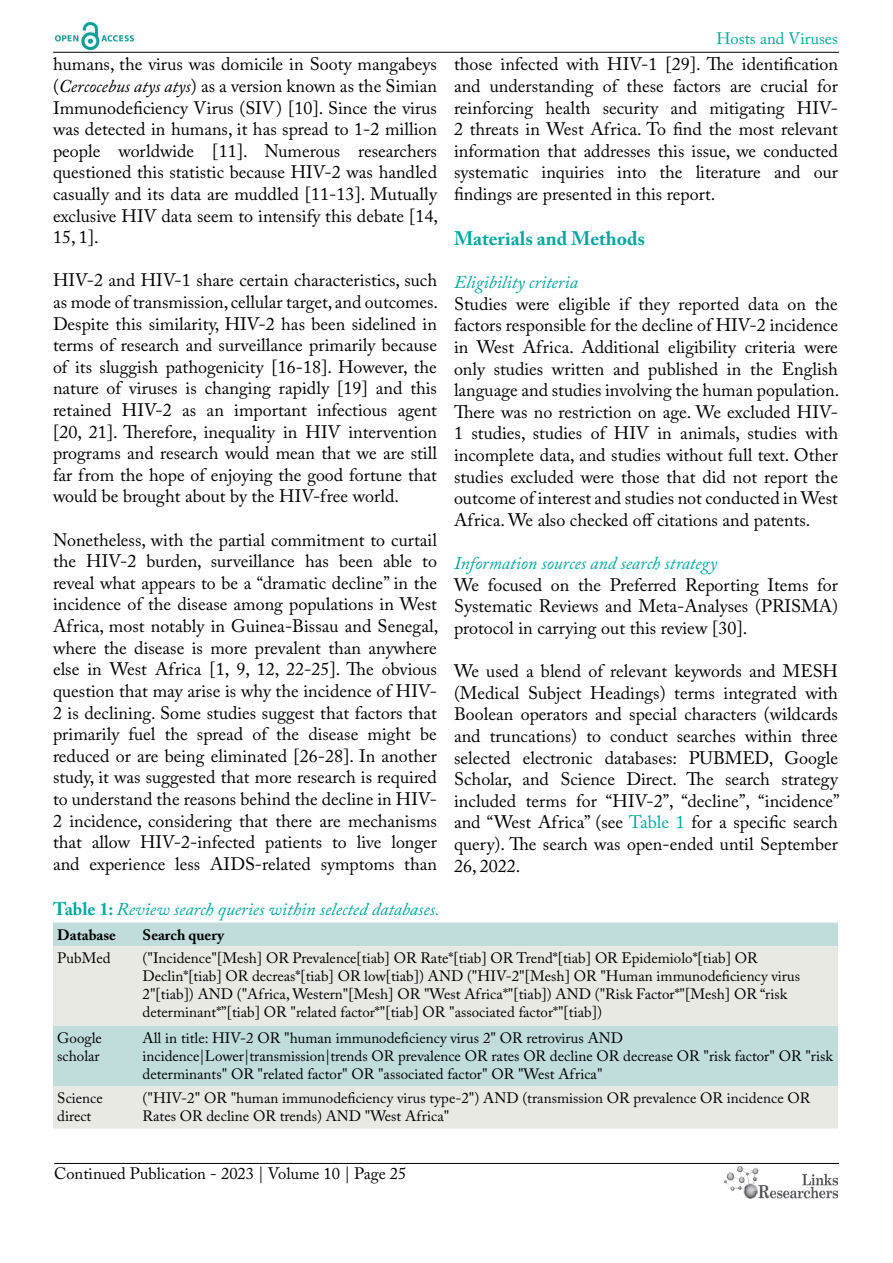
<style>
.page{position:relative;width:893px;height:1263px;background:#fff}
.page>*{position:absolute;margin:0;border:0;box-sizing:border-box;transform-origin:0 0}
.t1{font:700 19.5px "Adobe Caslon Pro";color:#00a79e}
.t2{font:18px/21.6px "Adobe Caslon Pro";color:#000;text-align:justify}
.t3{font:italic 18px "Adobe Caslon Pro";color:#00a79e}
.t4{font:16.5px "Adobe Caslon Pro";color:#000}
.t5{font:16.5px "Adobe Caslon Pro";color:#00a79e}
.t6{font:15px/18px "Adobe Caslon Pro";color:#000}
.t7{font:700 15px "Adobe Caslon Pro";color:#000}
.s1{font-style:italic}
.s2{color:#00a79e}
.s3{font-weight:700;font-style:normal}
</style>
<div class="page">
<hr style="left:53px;top:52px;width:786px;height:1px;background:#000">
<hr style="left:54px;top:1163px;width:785px;height:1px;background:#000">
<img style="left:724px;top:1167px;width:113px;height:32px">
<img style="left:55px;top:23px;width:79px;height:27px">
<div style="left:53px;top:922px;width:785px;height:24px;background:#c0dddb"></div>
<svg style="left:53px;top:946px;width:785px;height:182px;background:#dbe5e1"></svg>
<p class="t2" style="left:53px;top:53px;width:387px">humans, the virus was domicile in Sooty mangabeys (<span class="s1">Cercocebus atys atys</span>) as a version known as the Simian Immunodeficiency Virus (SIV) [10]. Since the virus was detected in humans, it has spread to 1-2 million people worldwide [11]. Numerous researchers questioned this statistic because HIV-2 was handled casually and its data are muddled [11-13]. Mutually exclusive HIV data seem to intensify this debate [14, 15, 1].</p>
<p class="t2" style="left:53px;top:269px;width:387px">HIV-2 and HIV-1 share certain characteristics, such as mode of transmission, cellular target, and outcomes.<br>Despite this similarity, HIV-2 has been sidelined in terms of research and surveillance primarily because of its sluggish pathogenicity [16-18]. However, the nature of viruses is changing rapidly [19] and this retained HIV-2 as an important infectious agent [20, 21]. Therefore, inequality in HIV intervention programs and research would mean that we are still far from the hope of enjoying the good fortune that would be brought about by the HIV-free world.</p>
<p class="t2" style="left:53px;top:529px;width:387px">Nonetheless, with the partial commitment to curtail the HIV-2 burden, surveillance has been able to reveal what appears to be a “dramatic decline” in the incidence of the disease among populations in West Africa, most notably in Guinea-Bissau and Senegal, where the disease is more prevalent than anywhere else in West Africa [1, 9, 12, 22-25]. The obvious question that may arise is why the incidence of HIV-2 is declining. Some studies suggest that factors that primarily fuel the spread of the disease might be reduced or are being eliminated [26-28]. In another study, it was suggested that more research is required to understand the reasons behind the decline in HIV-2 incidence, considering that there are mechanisms that allow HIV-2-infected patients to live longer and experience less AIDS-related symptoms than</p>
<p class="t5" style="left:716px;top:29px;width:123px">Hosts and Viruses</p>
<p class="t2" style="left:454px;top:53px;width:385px">those infected with HIV-1 [29]. The identification and understanding of these factors are crucial for reinforcing health security and mitigating HIV-2 threats in West Africa. To find the most relevant information that addresses this issue, we conducted systematic inquiries into the literature and our findings are presented in this report.</p>
<p class="t1" style="left:454px;top:227px;width:193px">Materials and Methods</p>
<p class="t3" style="left:454px;top:271px;width:125px">Eligibility criteria</p>
<p class="t2" style="left:454px;top:293px;width:387px">Studies were eligible if they reported data on the factors responsible for the decline of HIV-2 incidence in West Africa. Additional eligibility criteria were only studies written and published in the English language and studies involving the human population.<br>There was no restriction on age. We excluded HIV-1 studies, studies of HIV in animals, studies with incomplete data, and studies without full text. Other studies excluded were those that did not report the outcome of interest and studies not conducted in West Africa. We also checked off citations and patents.</p>
<p class="t3" style="left:454px;top:552px;width:265px">Information sources and search strategy</p>
<p class="t2" style="left:454px;top:574px;width:385px">We focused on the Preferred Reporting Items for Systematic Reviews and Meta-Analyses (PRISMA) protocol in carrying out this review [30].</p>
<p class="t2" style="left:454px;top:660px;width:387px">We used a blend of relevant keywords and MESH (Medical Subject Headings) terms integrated with Boolean operators and special characters (wildcards and truncations) to conduct searches within three selected electronic databases: PUBMED, Google Scholar, and Science Direct. The search strategy included terms for “HIV-2”, “decline”, “incidence” and “West Africa” (see <span class="s2">Table 1</span> for a specific search query). The search was open-ended until September 26, 2022.</p>
<p class="t3" style="left:53px;top:898px;width:388px"><span class="s3">Table 1:</span> Review search queries within selected databases.</p>
<p class="t7" style="left:57px;top:926px;width:60px">Database</p>
<p class="t7" style="left:143px;top:926px;width:83px">Search query</p>
<p class="t6" style="left:57px;top:949px;width:55px">PubMed</p>
<p class="t6" style="left:143px;top:949px;width:659px">("Incidence"[Mesh] OR Prevalence[tiab] OR Rate*[tiab] OR Trend*[tiab] OR Epidemiolo*[tiab] OR Declin*[tiab] OR decreas*[tiab] OR low[tiab]) AND ("HIV-2"[Mesh] OR "Human immunodeficiency virus 2"[tiab]) AND ("Africa, Western"[Mesh] OR "West Africa*"[tiab]) AND ("Risk Factor*"[Mesh] OR “risk determinant*”[tiab] OR "related factor*"[tiab] OR "associated factor*"[tiab])</p>
<p class="t6" style="left:57px;top:1028px;width:46px">Google scholar</p>
<p class="t6" style="left:143px;top:1028px;width:692px">All in title: HIV-2 OR "human immunodeficiency virus 2" OR retrovirus AND incidence|Lower|transmission|trends OR prevalence OR rates OR decline OR decrease OR "risk factor" OR "risk determinants" OR "related factor" OR "associated factor" OR "West Africa"</p>
<p class="t6" style="left:57px;top:1089px;width:47px">Science direct</p>
<p class="t6" style="left:143px;top:1089px;width:669px">("HIV-2" OR "human immunodeficiency virus type-2") AND (transmission OR prevalence OR incidence OR<br>Rates OR decline OR trends) AND "West Africa"</p>
<p class="t4" style="left:54px;top:1164px;width:354px">Continued Publication - 2023 | Volume 10 | Page 25</p>
</div>
